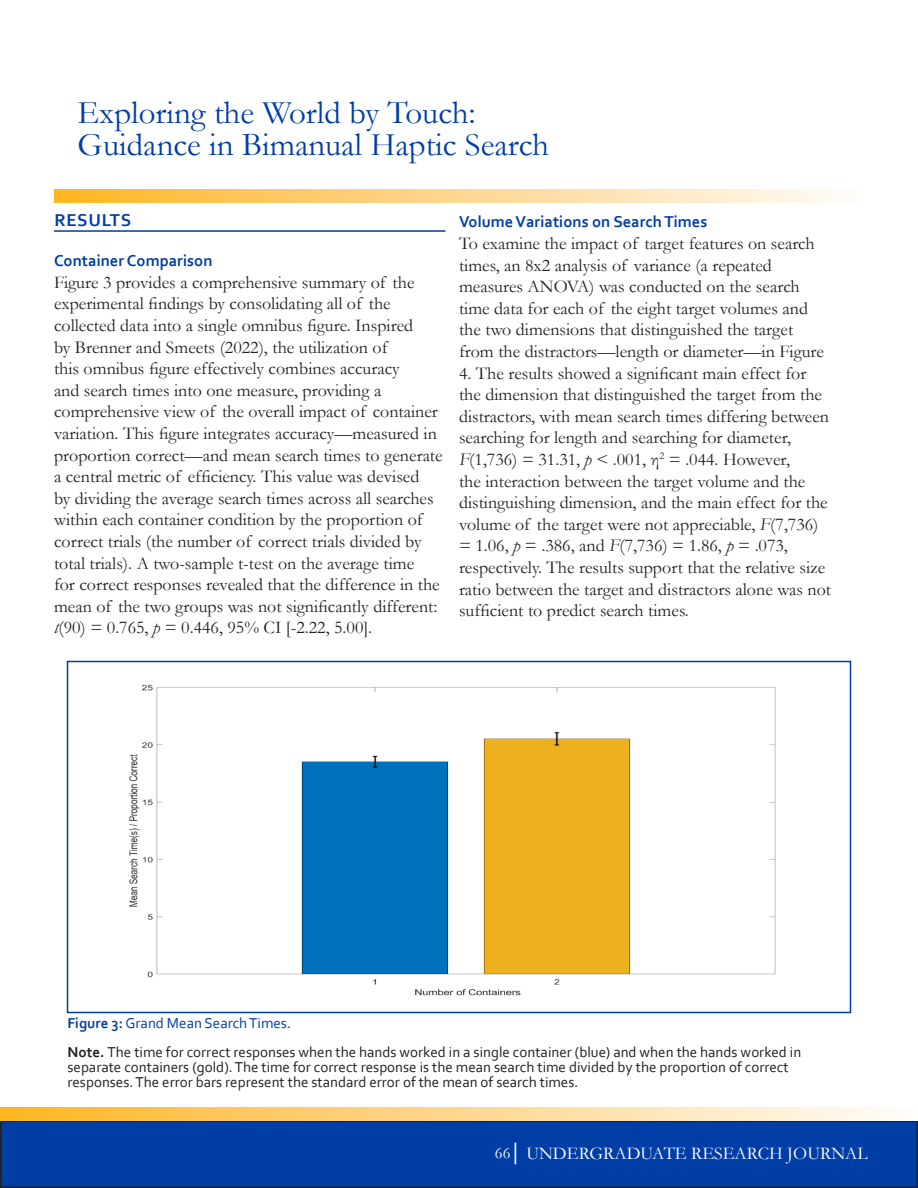
<style>
.page{position:relative;width:918px;height:1188px;background:#fff}
.page>*{position:absolute;margin:0;border:0;box-sizing:border-box;transform-origin:0 0}
.Figure-Table_Styles{font:33px/31.5px "Garamond";color:#003da5}
.Normal_Paragraph_Text_2{font:18px/21.6px "Garamond";color:#231f20}
.t1{font:18px "Garamond";color:#fff}
.Section_Headers{font:700 18px "Corbel";letter-spacing:.04em;color:#003da5}
.Sub-Section_Headers{font:700 16.5px "Corbel";color:#003da5}
.Figure-Table_Styles-2{font:15px/15px "Corbel";color:#231f20}
.Figure-Table_Styles-3{font:15px "Corbel";color:#003da5}
.s1{font-style:italic}
.s2{font-weight:700}
.s3{color:#231f20}
.s4{font-size:16.5px}
</style>
<div class="page">
<div style="left:1px;top:1121px;width:916px;height:66px;background:#003da5"></div>
<div style="left:0;top:1120px;width:918px;height:68px;border:2px solid #231f20"></div>
<svg style="left:0;top:1107px;width:887px;height:13px"></svg>
<svg style="left:54px;top:189px;width:783px;height:13px"></svg>
<hr style="left:54px;top:230px;width:392px;height:2px;background:#003da5">
<img style="left:129px;top:684px;width:647px;height:312px">
<div style="left:67px;top:661px;width:784px;height:352px;border:2px solid #003da5"></div>
<p class="Figure-Table_Styles" style="left:78px;top:96px;width:473px">Exploring the World by Touch:<br>Guidance in Bimanual Haptic Search</p>
<p class="Section_Headers" style="left:54px;top:209px;width:78px">RESULTS</p>
<p class="Sub-Section_Headers" style="left:54px;top:250px;width:160px">Container Comparison</p>
<p class="Normal_Paragraph_Text_2" style="left:54px;top:271px;width:390px">Figure 3 provides a comprehensive summary of the experimental findings by consolidating all of the collected data into a single omnibus figure. Inspired<br>by Brenner and Smeets (2022), the utilization of<br>this omnibus figure effectively combines accuracy<br>and search times into one measure, providing a comprehensive view of the overall impact of container variation. This figure integrates accuracy—measured in proportion correct—and mean search times to generate a central metric of efficiency. This value was devised<br>by dividing the average search times across all searches within each container condition by the proportion of correct trials (the number of correct trials divided by total trials). A two-sample t-test on the average time<br>for correct responses revealed that the difference in the mean of the two groups was not significantly different: <span class="s1">t</span>(90) = 0.765, <span class="s1">p</span> = 0.446, 95% CI [-2.22, 5.00].</p>
<p class="Sub-Section_Headers" style="left:459px;top:212px;width:250px">Volume Variations on Search Times</p>
<p class="Normal_Paragraph_Text_2" style="left:459px;top:232px;width:367px">To examine the impact of target features on search times, an 8x2 analysis of variance (a repeated measures ANOVA) was conducted on the search time data for each of the eight target volumes and the two dimensions that distinguished the target from the distractors—length or diameter—in Figure</p>
<p class="Normal_Paragraph_Text_2" style="left:459px;top:362px;width:374px">4. The results showed a significant main effect for the dimension that distinguished the target from the distractors, with mean search times differing between searching for length and searching for diameter, <span class="s1">F</span>(1,736) = 31.31, <span class="s1">p</span> &lt; .001, η<sup>2</sup> = .044. However,<br>the interaction between the target volume and the distinguishing dimension, and the main effect for the volume of the target were not appreciable, <span class="s1">F</span>(7,736) = 1.06, <span class="s1">p</span> = .386, and <span class="s1">F</span>(7,736) = 1.86, <span class="s1">p</span> = .073, respectively. The results support that the relative size ratio between the target and distractors alone was not sufficient to predict search times.</p>
<p class="Figure-Table_Styles-3" style="left:68px;top:1014px;width:225px"><span class="s2">Figure 3:</span> Grand Mean Search Times<span class="s3">.</span></p>
<p class="Figure-Table_Styles-2" style="left:68px;top:1044px;width:735px"><span class="s2">Note.</span> The time for correct responses when the hands worked in a single container (blue) and when the hands worked in separate containers (gold). The time for correct response is the mean search time divided by the proportion of correct responses. The error bars represent the standard error of the mean of search times.</p>
<p class="t1" style="left:495px;top:1141px;width:374px"><span class="s4">66</span>│ UNDERGRADUATE RESEARCH JOURNAL</p>
</div>
